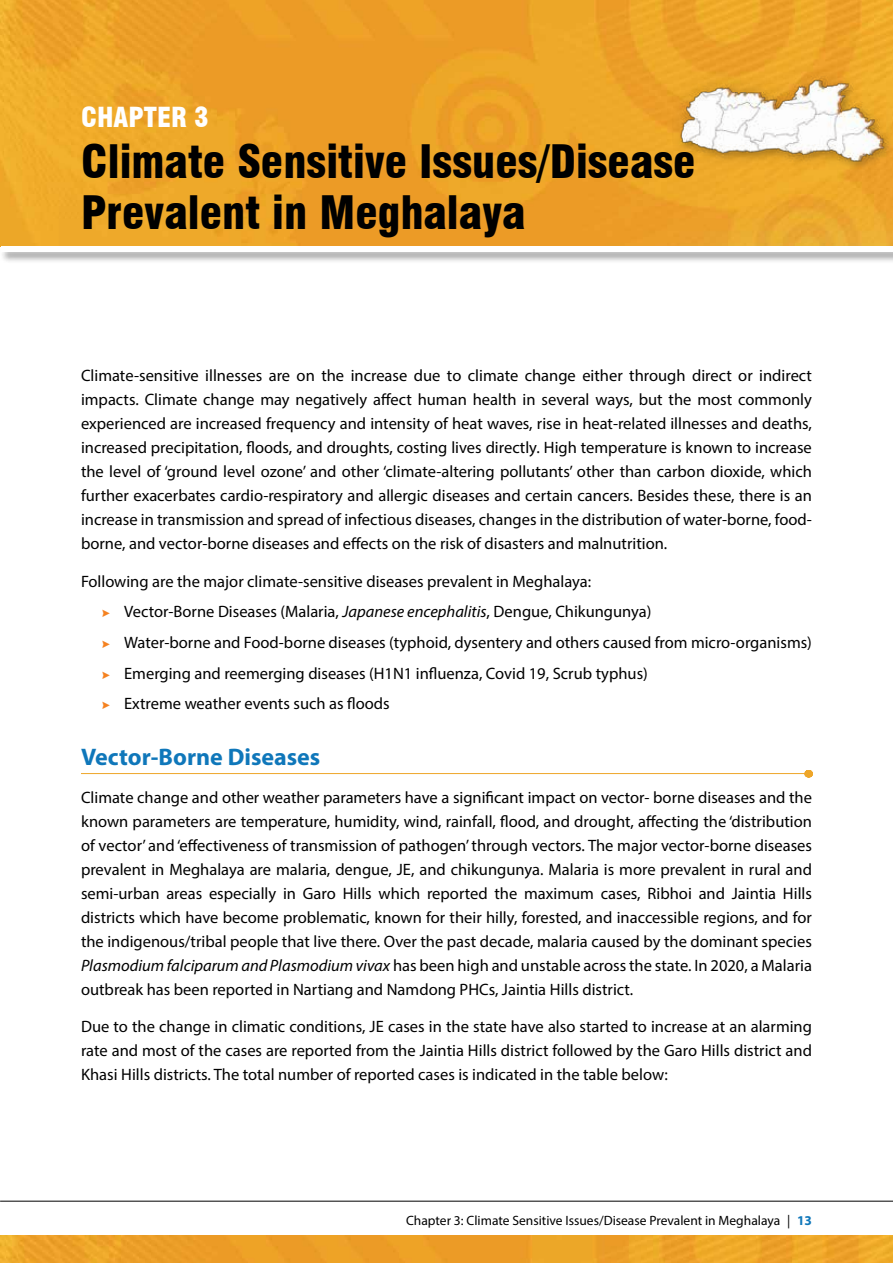
<style>
.page{position:relative;width:893px;height:1263px;background:#fff}
.page>*{position:absolute;margin:0;border:0;box-sizing:border-box;transform-origin:0 0}
.t1{font:900 condensed 45px/51px "Swiss 721 BT";color:#000}
.t2{font:900 condensed 27px "Swiss 721 BT";color:#fff}
.t3{font:700 24px "Myriad Pro";color:#0f77ba}
.t4{font:16.5px/24px "Myriad Pro";color:#000;text-align:justify}
.t5{font:13.5px "Myriad Pro";color:#000}
.s1{font-style:italic}
.s2{font-weight:700;color:#0f77ba}
</style>
<div class="page">
<img style="left:0;top:1236px;width:893px;height:27px">
<hr style="left:0;top:1201px;width:893px;height:1px;background:#000">
<img style="left:1px;top:0;width:892px;height:246px">
<div style="left:0;top:246px;width:893px;height:18px;background:#000;opacity:.4"></div>
<div style="left:1px;top:246px;width:892px;height:6px;background:#fff"></div>
<img style="left:673px;top:41px;width:220px;height:178px">
<hr style="left:81px;top:773px;width:731px;height:1px;background:#eea629">
<h2 class="t2" style="left:81px;top:101px;width:129px">Chapter 3</h2>
<h1 class="t1" style="left:81px;top:136px;width:616px">Climate Sensitive Issues/Disease<br>Prevalent in Meghalaya</h1>
<p class="t4" style="left:81px;top:364px;width:732px">Climate-sensitive illnesses are on the increase due to climate change either through direct or indirect impacts. Climate change may negatively affect human health in several ways, but the most commonly experienced are increased frequency and intensity of heat waves, rise in heat-related illnesses and deaths, increased precipitation, floods, and droughts, costing lives directly. High temperature is known to increase the level of ‘ground level ozone’ and other ‘climate-altering pollutants’ other than carbon dioxide, which further exacerbates cardio-respiratory and allergic diseases and certain cancers. Besides these, there is an increase in transmission and spread of infectious diseases, changes in the distribution of water-borne, food&shy;borne, and vector-borne diseases and effects on the risk of disasters and malnutrition.</p>
<p class="t4" style="left:124px;top:566px;width:689px;line-height:30.6px;text-align:left;text-indent:-43px">Following are the major climate-sensitive diseases prevalent in Meghalaya:<br>Vector-Borne Diseases (Malaria, <span class="s1">Japanese encephalitis</span>, Dengue, Chikungunya)<br>Water-borne and Food-borne diseases (typhoid, dysentery and others caused from micro-organisms)<br>Emerging and reemerging diseases (H1N1 influenza, Covid 19, Scrub typhus)<br>Extreme weather events such as floods</p>
<h3 class="t3" style="left:81px;top:741px;width:241px">Vector-Borne Diseases</h3>
<p class="t4" style="left:81px;top:785px;width:732px">Climate change and other weather parameters have a significant impact on vector- borne diseases and the known parameters are temperature, humidity, wind, rainfall, flood, and drought, affecting the ‘distribution of vector’ and ‘effectiveness of transmission of pathogen’ through vectors. The major vector-borne diseases prevalent in Meghalaya are malaria, dengue, JE, and chikungunya. Malaria is more prevalent in rural and semi-urban areas especially in Garo Hills which reported the maximum cases, Ribhoi and Jaintia Hills districts which have become problematic, known for their hilly, forested, and inaccessible regions, and for the indigenous/tribal people that live there. Over the past decade, malaria caused by the dominant species <span class="s1">Plasmodium falciparum and Plasmodium vivax</span> has been high and unstable across the state. In 2020, a Malaria outbreak has been reported in Nartiang and Namdong PHCs, Jaintia Hills district.</p>
<p class="t4" style="left:81px;top:1014px;width:732px">Due to the change in climatic conditions, JE cases in the state have also started to increase at an alarming rate and most of the cases are reported from the Jaintia Hills district followed by the Garo Hills district and Khasi Hills districts. The total number of reported cases is indicated in the table below:</p>
<p class="t5" style="left:406px;top:1212px;width:407px">Chapter 3: Climate Sensitive Issues/Disease Prevalent in Meghalaya | <span class="s2">13</span></p>
</div>
